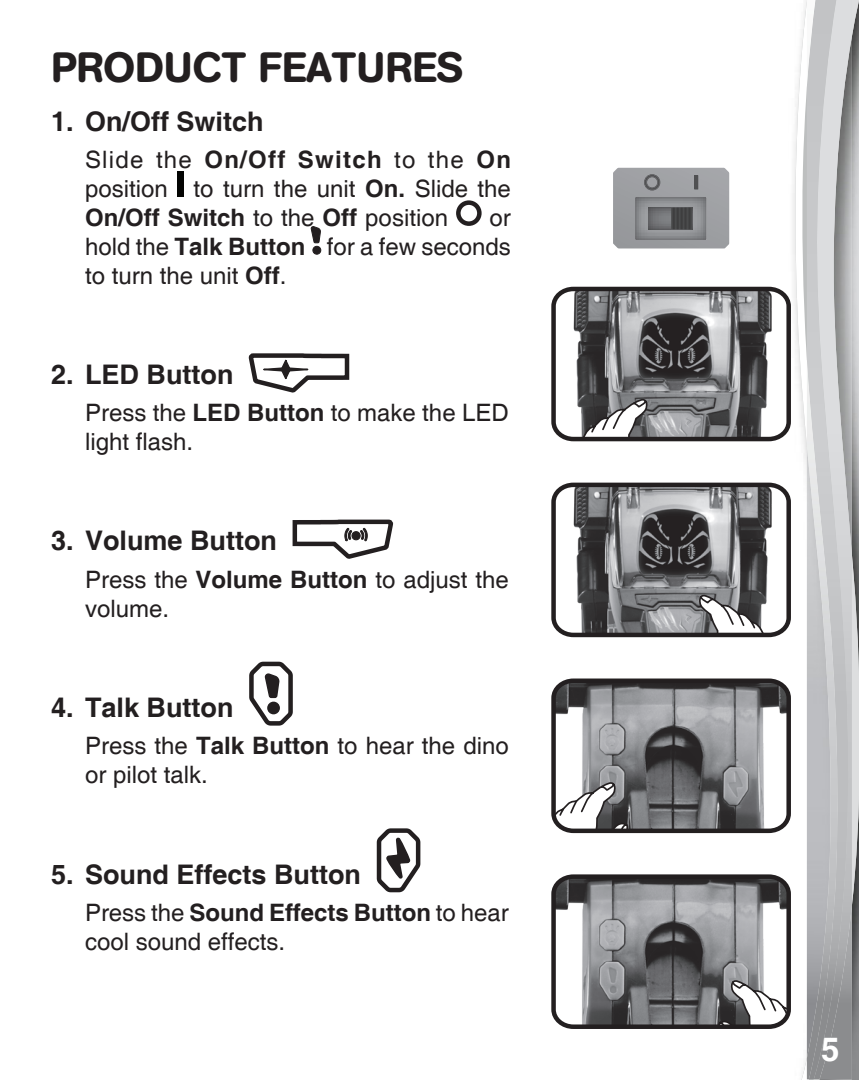
<style>
.page{position:relative;width:859px;height:1080px;background:#fff}
.page>*{position:absolute;margin:0;border:0;box-sizing:border-box;transform-origin:0 0}
.notes{font:500 42px "AG Book Rounded";color:#231f20}
.t1{font:700 33px "Helvetica";color:#fff}
.point{font:700 27px "Helvetica";color:#231f20}
.point-2{font:24px/28.8px "Helvetica";color:#231f20}
.s1{font-weight:700}
</style>
<div class="page">
<svg style="left:795px;top:0;width:12px;height:1080px"></svg>
<svg style="left:807px;top:0;width:52px;height:1080px;background:#a5a6a7"></svg>
<img style="left:850px;top:0;width:2px;height:1079px">
<img style="left:840px;top:0;width:10px;height:1079px">
<img style="left:807px;top:0;width:33px;height:1079px">
<svg style="left:613px;top:168px;width:116px;height:80px;background:#919295"></svg>
<svg style="left:551px;top:284px;width:242px;height:158px"></svg>
<svg style="left:551px;top:482px;width:240px;height:156px"></svg>
<svg style="left:551px;top:678px;width:240px;height:156px"></svg>
<svg style="left:551px;top:874px;width:240px;height:155px"></svg>
<div style="left:177px;top:172px;width:7px;height:25px;background:#040503"></div>
<div style="left:456px;top:200px;width:26px;height:26px;border:4px solid #231f20;border-radius:50%"></div>
<div style="left:313px;top:246px;width:8px;height:8px;background:#231f20;border-radius:50%"></div>
<div style="left:312px;top:246px;width:9px;height:9px;border:1px solid #231f20;border-radius:50%"></div>
<svg style="left:310px;top:226px;width:11px;height:18px"></svg>
<svg style="left:248px;top:353px;width:102px;height:40px"></svg>
<svg style="left:376px;top:828px;width:45px;height:65px"></svg>
<svg style="left:249px;top:661px;width:44px;height:65px"></svg>
<svg style="left:292px;top:519px;width:102px;height:38px"></svg>
<p class="notes" style="left:51px;top:42px;width:414px">PRODUCT FEATURES</p>
<p class="point" style="left:51px;top:105px;width:214px">1. On/Off Switch</p>
<p class="point-2" style="left:85px;top:146px;width:427px;text-align:justify">Slide the <span class="s1">On/Off Switch</span> to the <span class="s1">On </span>position to turn the unit <span class="s1">On.</span> Slide the <span class="s1">On/Off Switch</span> to the <span class="s1">Off</span> position</p>
<p class="point-2" style="left:85px;top:204px;width:427px;text-align:justify;text-indent:405px">or hold the <span class="s1">Talk Button</span> for a few seconds to turn the unit <span class="s1">Off</span>.</p>
<p class="point" style="left:51px;top:358px;width:184px">2. LED Button</p>
<p class="point-2" style="left:85px;top:399px;width:425px">Press the <span class="s1">LED Button</span> to make the LED light flash.</p>
<p class="point" style="left:51px;top:525px;width:228px">3. Volume Button</p>
<p class="point-2" style="left:85px;top:566px;width:425px">Press the <span class="s1">Volume Button</span> to adjust the volume.</p>
<p class="point" style="left:51px;top:691px;width:184px">4. Talk Button</p>
<p class="point-2" style="left:85px;top:732px;width:425px">Press the <span class="s1">Talk Button</span> to hear the dino or pilot talk.</p>
<p class="point" style="left:51px;top:858px;width:312px">5. Sound Effects Button</p>
<p class="point-2" style="left:85px;top:899px;width:425px">Press the <span class="s1">Sound Effects Button</span> to hear cool sound effects.</p>
<h2 class="t1" style="left:821px;top:1029px;width:20px">5</h2>
</div>
